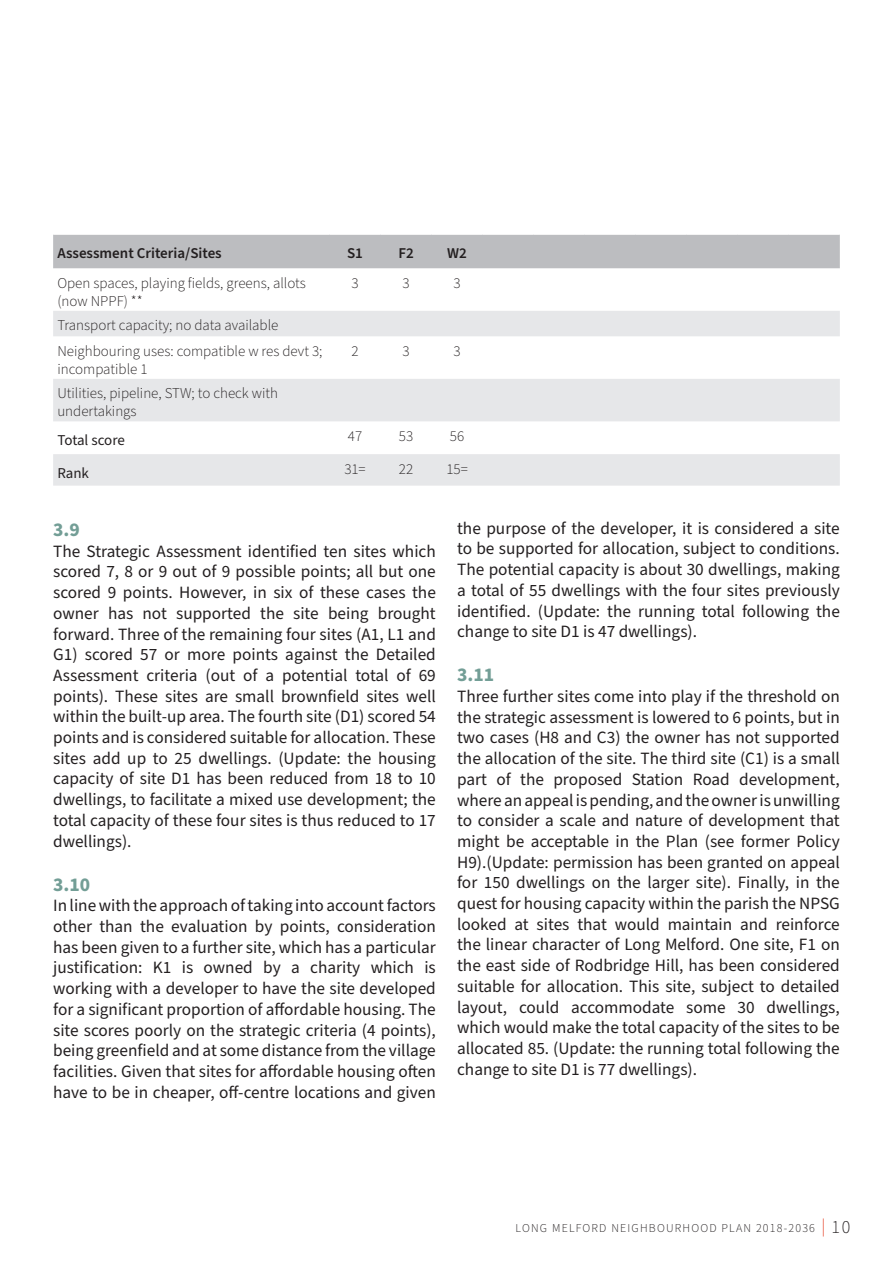
<style>
.page{position:relative;width:893px;height:1263px;background:#fff}
.page>*{position:absolute;margin:0;border:0;box-sizing:border-box;transform-origin:0 0}
.t1{font:700 19.5px "Source Sans Pro";color:#739e96}
.t2{font:17.25px/20.7px "Source Sans Pro";color:#231f20;text-align:justify}
.t3{font:300 15px/18px "Source Sans Pro";color:#231f20}
.t4{font:600 15px "Source Sans Pro";color:#231f20}
.t5{font:15px "Source Sans Pro";letter-spacing:-.005em;color:#231f20}
.t6{font:300 12px "Source Sans Pro";letter-spacing:.1em;color:#231f20}
.s1{font-size:18px;color:#e53e25}
.s2{font-size:18px}
</style>
<div class="page">
<div style="left:53px;top:235px;width:787px;height:33px;background:#bcbdc0"></div>
<svg style="left:53px;top:311px;width:787px;height:175px;fill:#e6e7e9"></svg>
<p class="t4" style="left:57px;top:243px;width:166px">Assessment Criteria/Sites</p>
<p class="t4" style="left:347px;top:243px;width:17px">S1</p>
<p class="t4" style="left:398px;top:243px;width:17px">F2</p>
<p class="t4" style="left:447px;top:243px;width:21px">W2</p>
<p class="t3" style="left:57px;top:274px;width:250px">Open spaces, playing fields, greens, allots (now NPPF) **</p>
<p class="t3" style="left:351px;top:274px;width:9px">3</p>
<p class="t3" style="left:402px;top:274px;width:9px">3</p>
<p class="t3" style="left:454px;top:274px;width:9px">3</p>
<p class="t3" style="left:57px;top:317px;width:223px">Transport capacity; no data available</p>
<p class="t3" style="left:57px;top:342px;width:267px">Neighbouring uses: compatible w res devt 3; incompatible 1</p>
<p class="t3" style="left:351px;top:342px;width:9px">2</p>
<p class="t3" style="left:402px;top:342px;width:9px">3</p>
<p class="t3" style="left:454px;top:342px;width:9px">3</p>
<p class="t3" style="left:57px;top:385px;width:222px">Utilities, pipeline, STW; to check with</p>
<p class="t3" style="left:57px;top:403px;width:81px">undertakings</p>
<p class="t5" style="left:57px;top:430px;width:69px">Total score</p>
<p class="t3" style="left:348px;top:427px;width:16px">47</p>
<p class="t3" style="left:399px;top:427px;width:16px">53</p>
<p class="t3" style="left:450px;top:427px;width:16px">56</p>
<p class="t5" style="left:57px;top:463px;width:33px">Rank</p>
<p class="t3" style="left:344px;top:460px;width:23px">31=</p>
<p class="t3" style="left:399px;top:460px;width:16px">22</p>
<p class="t3" style="left:446px;top:460px;width:23px">15=</p>
<p class="t1" style="left:53px;top:516px;width:28px">3.9</p>
<p class="t2" style="left:53px;top:541px;width:384px">The Strategic Assessment identified ten sites which scored 7, 8 or 9 out of 9 possible points; all but one scored 9 points. However, in six of these cases the owner has not supported the site being brought forward. Three of the remaining four sites (A1, L1 and G1) scored 57 or more points against the Detailed Assessment criteria (out of a potential total of 69 points). These sites are small brownfield sites well within the built-up area. The fourth site (D1) scored 54 points and is considered suitable for allocation. These sites add up to 25 dwellings. (Update: the housing capacity of site D1 has been reduced from 18 to 10 dwellings, to facilitate a mixed use development; the total capacity of these four sites is thus reduced to 17 dwellings).</p>
<p class="t1" style="left:53px;top:871px;width:39px">3.10</p>
<p class="t2" style="left:53px;top:896px;width:384px">In line with the approach of taking into account factors other than the evaluation by points, consideration has been given to a further site, which has a particular justification: K1 is owned by a charity which is working with a developer to have the site developed for a significant proportion of affordable housing. The site scores poorly on the strategic criteria (4 points), being greenfield and at some distance from the village facilities. Given that sites for affordable housing often have to be in cheaper, off-centre locations and given</p>
<p class="t2" style="left:457px;top:518px;width:384px">the purpose of the developer, it is considered a site to be supported for allocation, subject to conditions.<br>The potential capacity is about 30 dwellings, making a total of 55 dwellings with the four sites previously identified. (Update: the running total following the change to site D1 is 47 dwellings).</p>
<p class="t1" style="left:457px;top:662px;width:39px">3.11</p>
<p class="t2" style="left:457px;top:686px;width:384px">Three further sites come into play if the threshold on the strategic assessment is lowered to 6 points, but in two cases (H8 and C3) the owner has not supported the allocation of the site. The third site (C1) is a small part of the proposed Station Road development, where an appeal is pending, and the owner is unwilling to consider a scale and nature of development that might be acceptable in the Plan (see former Policy H9).(Update: permission has been granted on appeal for 150 dwellings on the larger site). Finally, in the quest for housing capacity within the parish the NPSG looked at sites that would maintain and reinforce the linear character of Long Melford. One site, F1 on the east side of Rodbridge Hill, has been considered suitable for allocation. This site, subject to detailed layout, could accommodate some 30 dwellings, which would make the total capacity of the sites to be allocated 85. (Update: the running total following the change to site D1 is 77 dwellings).</p>
<p class="t6" style="left:516px;top:1220px;width:336px">LONG MELFORD NEIGHBOURHOOD PLAN 2018-2036 <span class="s1">|</span> <span class="s2">10</span></p>
</div>
